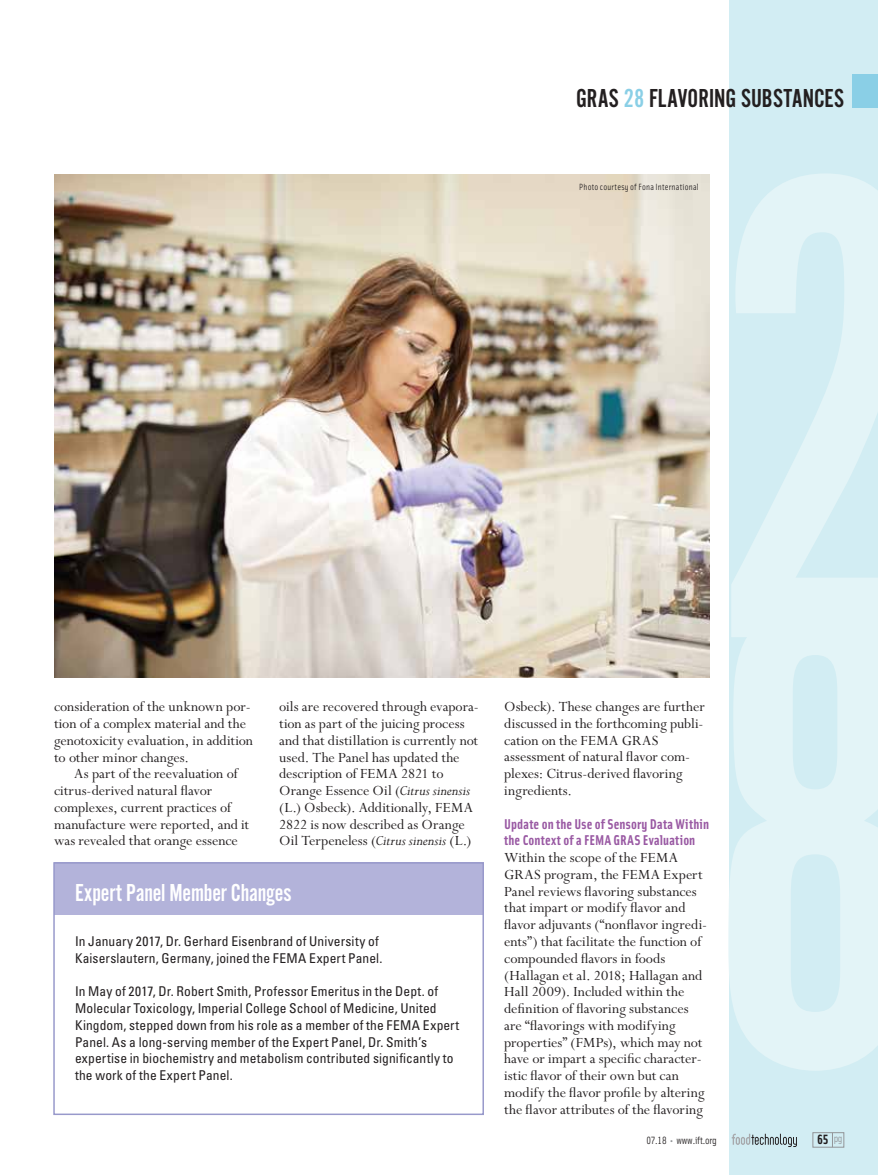
<style>
.page{position:relative;width:878px;height:1175px;background:#fff}
.page>*{position:absolute;margin:0;border:0;box-sizing:border-box;transform-origin:0 0}
.t1{font:27px "Alternate Got No 2 D";color:#231f20}
.t2{font:25.5px "Alternate Got No 2 D";letter-spacing:-.005em;color:#fff}
.t3{font:15.75px/16.8px "Perpetua Std";color:#231f20}
.t4{font:14.25px/16.8px "Solex Bold Lining";letter-spacing:.015em;color:#9959a3}
.t5{font:condensed 13.5px/16.8px "Univers LT Std";letter-spacing:.005em;color:#231f20}
.t6{font:13.5px "Solex Bold Lining";color:#231f20}
.t7{font:10.5px "Solex Regular Lining";letter-spacing:-.02em;color:#231f20}
.t8{font:9px "Solex Regular Lining";letter-spacing:.025em;color:#231f20}
.s1{color:#8acfe6}
.s2{font-style:italic}
.s3{color:#939598}
</style>
<div class="page">
<div style="left:729px;top:0;width:149px;height:1174px;background:#d2edf3"></div>
<div style="left:852px;top:74px;width:26px;height:34px;background:#8acfe6"></div>
<div style="left:54px;top:862px;width:429px;height:52px;background:#b3b3da"></div>
<img style="left:54px;top:175px;width:655px;height:502px">
<div style="left:53px;top:862px;width:431px;height:253px;border:2px solid #9899cb"></div>
<div style="left:812px;top:1132px;width:32px;height:15px;border:1px solid #939598"></div>
<svg style="left:731px;top:1133px;width:65px;height:14px"></svg>
<h1 class="t1" style="left:576px;top:84px;width:269px">GRAS <span class="s1">28</span> FLAVORING SUBSTANCES</h1>
<p class="t8" style="left:579px;top:181px;width:121px">Photo courtesy of Fona International</p>
<p class="t3" style="left:279px;top:699px;width:201px">oils are recovered through evapora&shy;tion as part of the juicing process and that distillation is currently not used. The Panel has updated the description of FEMA 2821 to Orange Essence Oil (<span class="s2">Citrus sinensis </span>(L.) Osbeck). Additionally, FEMA 2822 is now described as Orange Oil Terpeneless (<span class="s2">Citrus sinensis</span> (L.)</p>
<p class="t3" style="left:504px;top:699px;width:202px">Osbeck). These changes are further discussed in the forthcoming publi&shy;cation on the FEMA GRAS assessment of natural flavor com&shy;plexes: Citrus-derived flavoring ingredients.</p>
<p class="t3" style="left:54px;top:699px;width:200px">consideration of the unknown por&shy;tion of a complex material and the genotoxicity evaluation, in addition to other minor changes.</p>
<p class="t3" style="left:54px;top:766px;width:197px;text-indent:20px">As part of the reevaluation of citrus-derived natural flavor complexes, current practices of manufacture were reported, and it was revealed that orange essence</p>
<p class="t4" style="left:504px;top:814px;width:206px">Update on the Use of Sensory Data Within the Context of a FEMA GRAS Evaluation</p>
<p class="t3" style="left:504px;top:849px;width:204px">Within the scope of the FEMA GRAS program, the FEMA Expert Panel reviews flavoring substances that impart or modify flavor and flavor adjuvants (“nonflavor ingredi&shy;ents”) that facilitate the function of compounded flavors in foods (Hallagan et al. 2018; Hallagan and Hall 2009). Included within the definition of flavoring substances are “flavorings with modifying properties” (FMPs), which may not have or impart a specific character&shy;istic flavor of their own but can modify the flavor profile by altering the flavor attributes of the flavoring</p>
<h2 class="t2" style="left:75px;top:879px;width:218px">Expert Panel Member Changes</h2>
<p class="t5" style="left:75px;top:932px;width:309px">In January 2017, Dr. Gerhard Eisenbrand of University of<br>Kaiserslautern, Germany, joined the FEMA Expert Panel.</p>
<p class="t5" style="left:75px;top:983px;width:386px">In May of 2017, Dr. Robert Smith, Professor Emeritus in the Dept. of Molecular Toxicology, Imperial College School of Medicine, United Kingdom, stepped down from his role as a member of the FEMA Expert Panel. As a long-serving member of the Expert Panel, Dr. Smith’s expertise in biochemistry and metabolism contributed significantly to the work of the Expert Panel.</p>
<p class="t7" style="left:646px;top:1133px;width:72px">07.18 <span class="s3">•</span> www.ift.org</p>
<p class="t6" style="left:817px;top:1130px;width:27px">65 <sup>pg</sup></p>
</div>
